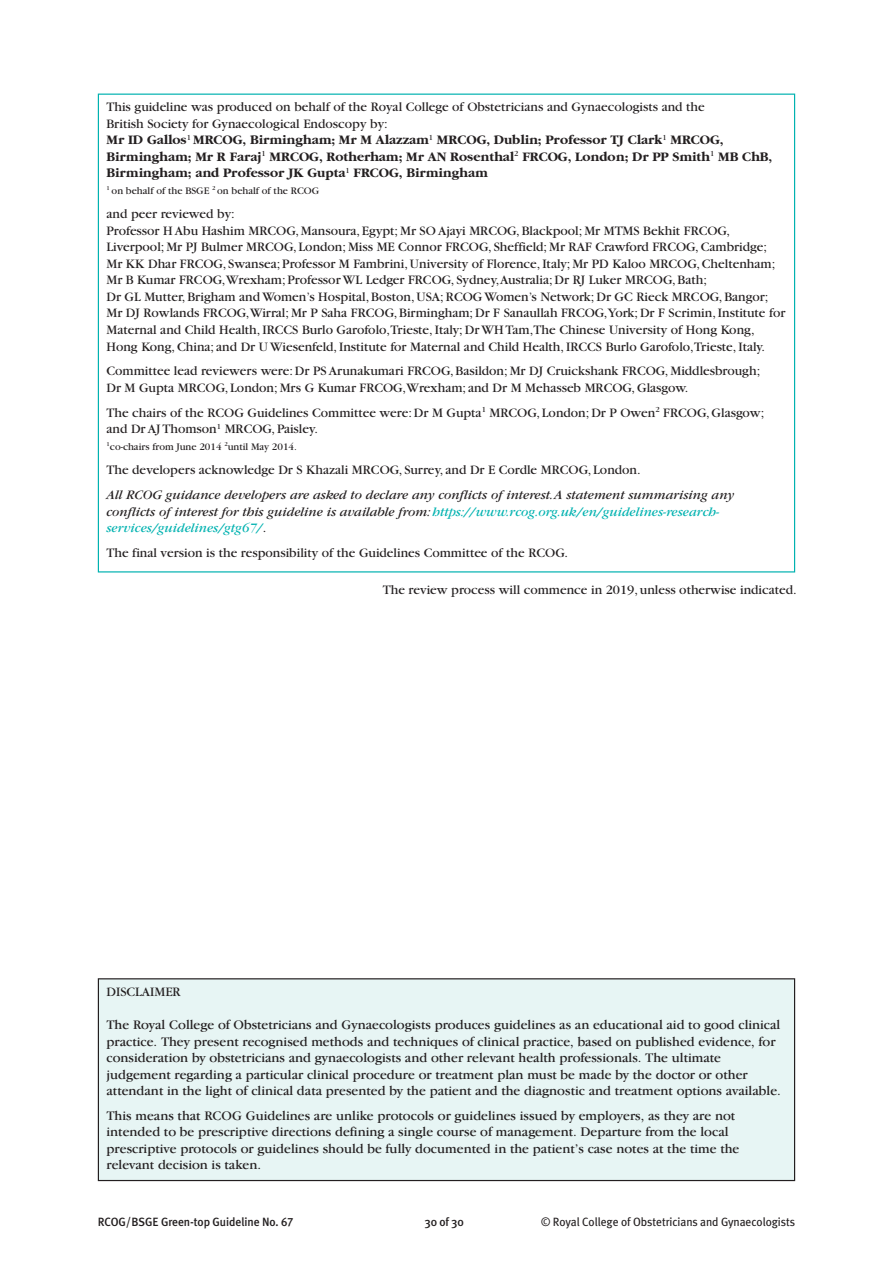
<style>
.page{position:relative;width:893px;height:1263px;background:#fff}
.page>*{position:absolute;margin:0;border:0;box-sizing:border-box;transform-origin:0 0}
.t1{font:13.5px/16.5px "Garamond";color:#231f20}
.t2{font:13.5px/16.5px "Garamond IT Cby BT";color:#231f20}
.t3{font:700 13.5px/16.5px "Garamond";color:#231f20}
.t4{font:italic 13.5px/16.5px "Garamond";color:#231f20}
.t5{font:12px "Meta Plus";letter-spacing:-.01em;color:#231f20}
.t6{font:500 12px "Meta Plus";letter-spacing:-.01em;color:#231f20}
.t7{font:10.5px "Garamond";color:#231f20}
.s1{font-weight:400}
.s2{color:#00b2b0}
.s3{font-style:normal}
.s4{font-family:"Meta Plus Medium Caps";font-weight:400}
</style>
<div class="page">
<div style="left:98px;top:979px;width:697px;height:201px;background:#e7f5f4"></div>
<div style="left:98px;top:978px;width:697px;height:203px;border:1px solid #231f20"></div>
<p class="t3" style="left:106px;top:98px;width:667px"><span class="s1">This guideline was produced on behalf of the Royal College of Obstetricians and Gynaecologists and the<br>British Society for Gynaecological Endoscopy by:<br></span>Mr ID Gallos<sup>1</sup> MRCOG, Birmingham; Mr M Alazzam<sup>1</sup> MRCOG, Dublin; Professor TJ Clark<sup>1</sup> MRCOG, Birmingham; Mr R Faraj<sup>1</sup> MRCOG, Rotherham; Mr AN Rosenthal<sup>2</sup> FRCOG, London; Dr PP Smith<sup>1</sup> MB ChB, Birmingham; and Professor JK Gupta<sup>1</sup> FRCOG, Birmingham</p>
<p class="t7" style="left:106px;top:187px;width:214px"><sup>1</sup> on behalf of the BSGE <sup>2</sup> on behalf of the RCOG</p>
<p class="t1" style="left:106px;top:207px;width:680px">and peer reviewed by:<br>Professor H Abu Hashim MRCOG, Mansoura, Egypt; Mr SO Ajayi MRCOG, Blackpool; Mr MTMS Bekhit FRCOG, Liverpool; Mr PJ Bulmer MRCOG, London; Miss ME Connor FRCOG, Sheffield; Mr RAF Crawford FRCOG,Cambridge; Mr KK Dhar FRCOG, Swansea; Professor M Fambrini,University of Florence,Italy; Mr PD Kaloo MRCOG,Cheltenham; Mr B Kumar FRCOG,Wrexham; Professor WL Ledger FRCOG, Sydney,Australia; Dr RJ Luker MRCOG, Bath;<br>Dr GL Mutter, Brigham and Women’s Hospital, Boston,USA;RCOG Women’s Network; Dr GC Rieck MRCOG, Bangor; Mr DJ Rowlands FRCOG,Wirral; Mr P Saha FRCOG, Birmingham; Dr F Sanaullah FRCOG,York; Dr F Scrimin,Institute for Maternal and Child Health,IRCCS Burlo Garofolo,Trieste,Italy; Dr WH Tam,The Chinese University of Hong Kong, Hong Kong,China; and Dr U Wiesenfeld,Institute for Maternal and Child Health,IRCCS Burlo Garofolo,Trieste,Italy.</p>
<p class="t1" style="left:106px;top:364px;width:655px">Committee lead reviewers were: Dr PS Arunakumari FRCOG, Basildon; Mr DJ Cruickshank FRCOG, Middlesbrough;<br>Dr M Gupta MRCOG, London; Mrs G Kumar FRCOG,Wrexham; and Dr M Mehasseb MRCOG, Glasgow.</p>
<p class="t1" style="left:106px;top:405px;width:659px">The chairs of the RCOG Guidelines Committee were: Dr M Gupta<sup>1</sup> MRCOG, London; Dr P Owen<sup>2</sup> FRCOG, Glasgow; and Dr AJThomson<sup>1</sup> MRCOG, Paisley.</p>
<p class="t7" style="left:106px;top:443px;width:192px"><sup>1</sup>co-chairs from June 2014 <sup>2</sup>until May 2014.</p>
<p class="t1" style="left:106px;top:463px;width:536px">The developers acknowledge Dr S Khazali MRCOG, Surrey, and Dr E Cordle MRCOG, London.</p>
<p class="t4" style="left:106px;top:488px;width:629px">All RCOG guidance developers are asked to declare any conflicts of interest.A statement summarising any conflicts of interest for this guideline is available from: <span class="s2">https://www.rcog.org.uk/en/guidelines-research&shy;services/guidelines/gtg67/</span><span class="s3">.</span></p>
<p class="t1" style="left:106px;top:545px;width:463px">The final version is the responsibility of the Guidelines Committee of the RCOG.</p>
<p class="t1" style="left:383px;top:582px;width:415px">The review process will commence in 2019, unless otherwise indicated.</p>
<p class="t1" style="left:106px;top:985px;width:76px">DISCLAIMER</p>
<p class="t2" style="left:106px;top:1017px;width:676px">The Royal College of Obstetricians and Gynaecologists produces guidelines as an educational aid to good clinical practice. They present recognised methods and techniques of clinical practice, based on published evidence, for consideration by obstetricians and gynaecologists and other relevant health professionals. The ultimate judgement regarding a particular clinical procedure or treatment plan must be made by the doctor or other attendant in the light of clinical data presented by the patient and the diagnostic and treatment options available.</p>
<p class="t2" style="left:106px;top:1108px;width:634px">This means that RCOG Guidelines are unlike protocols or guidelines issued by employers, as they are not intended to be prescriptive directions defining a single course of management. Departure from the local prescriptive protocols or guidelines should be fully documented in the patient’s case notes at the time the relevant decision is taken.</p>
<p class="t6" style="left:98px;top:1215px;width:197px">RCOG/BSGE Green-top Guideline No. <span class="s4">67</span></p>
<p class="t6" style="left:425px;top:1215px;width:41px">30 of 30</p>
<p class="t5" style="left:541px;top:1215px;width:256px">© Royal College of Obstetricians and Gynaecologists</p>
</div>
